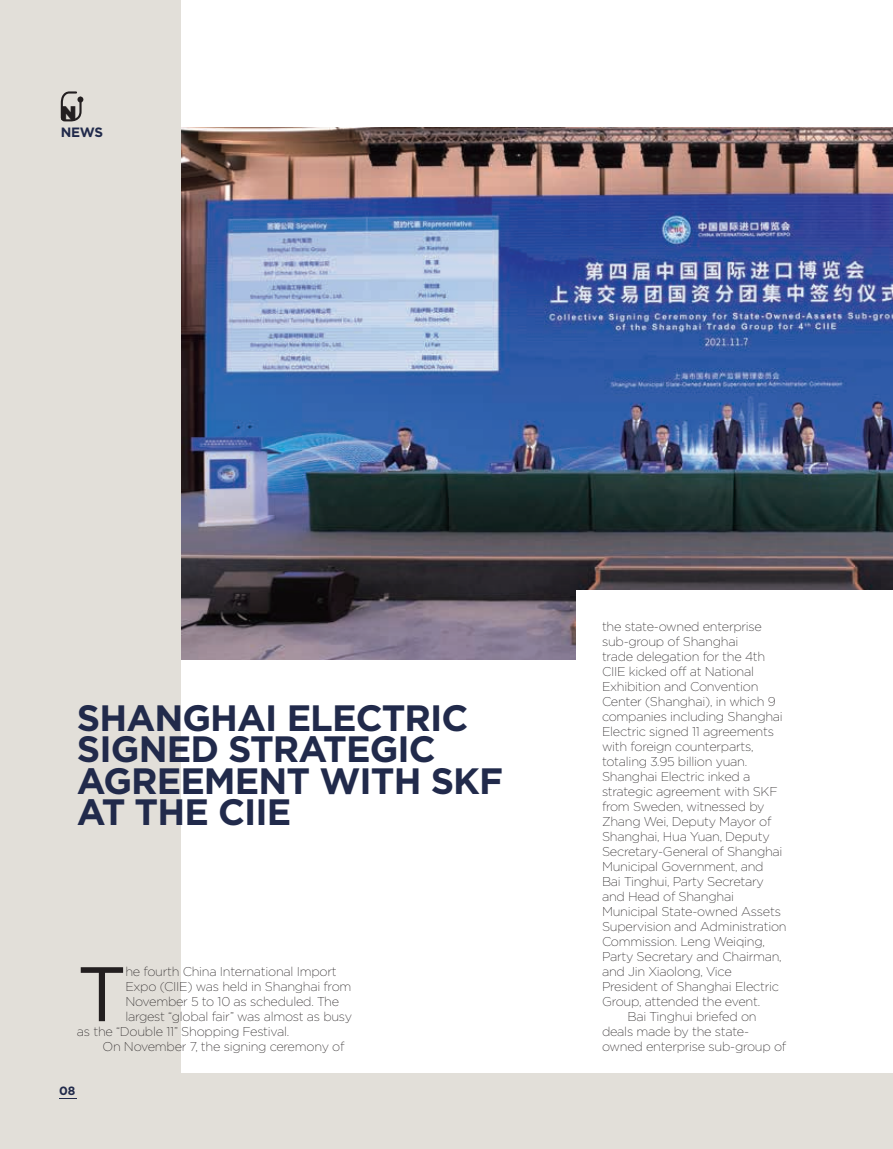
<style>
.page{position:relative;width:893px;height:1149px;background:#fff}
.page>*{position:absolute;margin:0;border:0;box-sizing:border-box;transform-origin:0 0}
.t1{font:77.1px "Gotham";color:#231f20}
.t2{font:700 36.6px/31px "Gotham";letter-spacing:-.025em;color:#212a4b}
.t3{font:900 19.65px "Gotham";color:#231f20}
.t4{font:700 13.5px "Gotham";color:#212a4b}
.t5{font:200 12.75px "Gotham";letter-spacing:-.02em;color:#231f20}
.t6{font:700 12px "Gotham";color:#212a4b}
</style>
<div class="page">
<div style="left:0;top:0;width:893px;height:1148px;background:#e2dfd9"></div>
<svg style="left:59px;top:1098px;width:18px;height:1px"></svg>
<div style="left:182px;top:0;width:711px;height:1072px;background:#fff"></div>
<img style="left:182px;top:128px;width:711px;height:531px">
<div style="left:576px;top:590px;width:315px;height:121px;background:#fff"></div>
<hr style="left:891px;top:590px;width:2px;height:482px;background:#fff">
<svg style="left:61px;top:91px;width:22px;height:30px"></svg>
<h3 class="t3" style="left:61px;top:98px;width:17px">N</h3>
<p class="t4" style="left:61px;top:123px;width:44px">NEWS</p>
<h2 class="t2" style="left:77px;top:702px;width:428px">SHANGHAI ELECTRIC<br>SIGNED STRATEGIC<br>AGREEMENT WITH SKF<br>AT THE CIIE</h2>
<h1 class="t1" style="left:77px;top:950px;width:51px">T</h1>
<p class="t5" style="left:125px;top:964px;width:213px">he fourth China International Import</p>
<p class="t5" style="left:125px;top:979px;width:228px">Expo (CIIE) was held in Shanghai from</p>
<p class="t5" style="left:125px;top:994px;width:215px">November 5 to 10 as scheduled. The</p>
<p class="t5" style="left:125px;top:1009px;width:228px">largest “global fair” was almost as busy</p>
<p class="t5" style="left:77px;top:1024px;width:214px">as the “Double 11” Shopping Festival.</p>
<p class="t5" style="left:102px;top:1039px;width:243px">On November 7, the signing ceremony of</p>
<p class="t6" style="left:59px;top:1082px;width:18px">08</p>
<p class="t5" style="left:602px;top:619px;width:162px">the state-owned enterprise</p>
<p class="t5" style="left:602px;top:634px;width:138px">sub-group of Shanghai</p>
<p class="t5" style="left:602px;top:649px;width:165px">trade delegation for the 4th</p>
<p class="t5" style="left:602px;top:664px;width:154px">CIIE kicked off at National</p>
<p class="t5" style="left:602px;top:679px;width:158px">Exhibition and Convention</p>
<p class="t5" style="left:602px;top:694px;width:175px">Center (Shanghai), in which 9</p>
<p class="t5" style="left:602px;top:709px;width:182px">companies including Shanghai</p>
<p class="t5" style="left:602px;top:724px;width:173px">Electric signed 11 agreements</p>
<p class="t5" style="left:602px;top:739px;width:153px">with foreign counterparts,</p>
<p class="t5" style="left:602px;top:754px;width:147px">totaling 3.95 billion yuan.</p>
<p class="t5" style="left:602px;top:769px;width:150px">Shanghai Electric inked a</p>
<p class="t5" style="left:602px;top:784px;width:177px">strategic agreement with SKF</p>
<p class="t5" style="left:602px;top:799px;width:164px">from Sweden, witnessed by</p>
<p class="t5" style="left:602px;top:814px;width:171px">Zhang Wei, Deputy Mayor of</p>
<p class="t5" style="left:602px;top:829px;width:169px">Shanghai, Hua Yuan, Deputy</p>
<p class="t5" style="left:602px;top:844px;width:182px">Secretary-General of Shanghai</p>
<p class="t5" style="left:602px;top:859px;width:163px">Municipal Government, and</p>
<p class="t5" style="left:602px;top:874px;width:163px">Bai Tinghui, Party Secretary</p>
<p class="t5" style="left:602px;top:889px;width:133px">and Head of Shanghai</p>
<p class="t5" style="left:602px;top:904px;width:180px">Municipal State-owned Assets</p>
<p class="t5" style="left:602px;top:919px;width:186px">Supervision and Administration</p>
<p class="t5" style="left:602px;top:934px;width:164px">Commission. Leng Weiqing,</p>
<p class="t5" style="left:602px;top:949px;width:181px">Party Secretary and Chairman,</p>
<p class="t5" style="left:602px;top:964px;width:131px">and Jin Xiaolong, Vice</p>
<p class="t5" style="left:602px;top:979px;width:178px">President of Shanghai Electric</p>
<p class="t5" style="left:602px;top:994px;width:160px">Group, attended the event.</p>
<p class="t5" style="left:627px;top:1009px;width:131px">Bai Tinghui briefed on</p>
<p class="t5" style="left:602px;top:1024px;width:149px">deals made by the state-</p>
<p class="t5" style="left:602px;top:1039px;width:186px">owned enterprise sub-group of</p>
</div>
